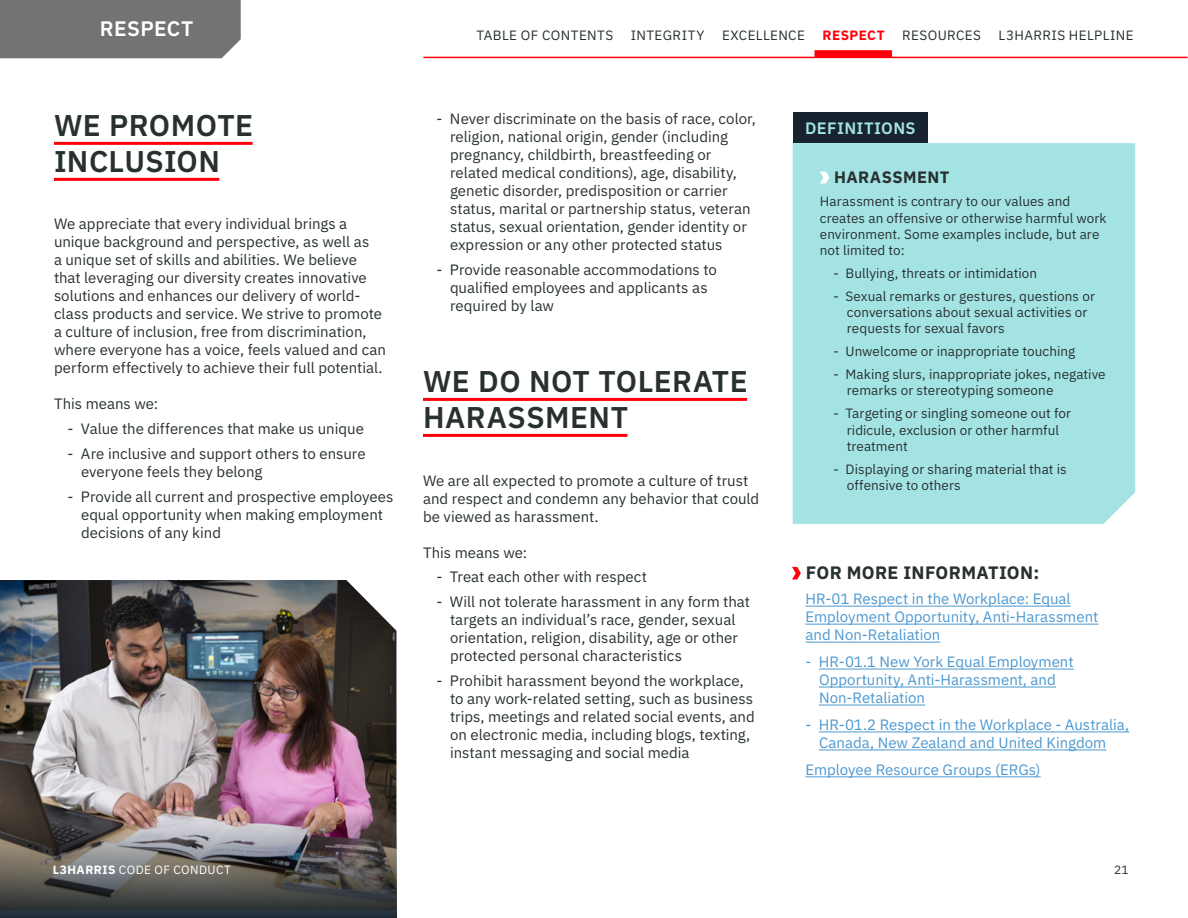
<style>
.page{position:relative;width:1188px;height:918px;background:#fff}
.page>*{position:absolute;margin:0;border:0;box-sizing:border-box;transform-origin:0 0}
.Headline_Underline_20pt{font:600 30px "IBM Plex Sans";letter-spacing:.015em;color:#283030}
.t1{font:600 21px "IBM Plex Sans";letter-spacing:.015em;color:#fff}
.t2{font:700 18px "IBM Plex Sans";letter-spacing:.02em;color:#283030}
.Sidebar_Body{font:600 16.5px "IBM Plex Sans";letter-spacing:.025em;color:#a4e3e4}
.t3{font:700 16.5px "IBM Plex Sans";letter-spacing:.025em;color:#283030}
.Body_Copy{font:15px/18px "IBM Plex Sans";color:#283030}
.Resource_Links_Blue{font:15px/18px "IBM Plex Sans";color:#4c98d0}
.Body_Copy-2{font:13.5px/16.2px "IBM Plex Sans";letter-spacing:.005em;color:#283030}
.Body_Copy-3{font:13.5px "IBM Plex Sans";letter-spacing:.03em;color:#283030}
.Body_Copy-4{font:13.5px "IBM Plex Sans";letter-spacing:.035em;color:#283030}
.t4{font:700 13.5px "IBM Plex Sans";letter-spacing:.03em;color:#ff000a}
.t5{font:12px "IBM Plex Sans";letter-spacing:.035em;color:#fff}
.t6{font:12px "IBM Plex Sans";color:#283030}
.s1{font-weight:700}
</style>
<div class="page">
<hr style="left:54px;top:142px;width:199px;height:3px;background:#ff000a">
<hr style="left:54px;top:178px;width:165px;height:3px;background:#ff000a">
<hr style="left:423px;top:398px;width:324px;height:3px;background:#ff000a">
<hr style="left:423px;top:434px;width:204px;height:3px;background:#ff000a">
<hr style="left:806px;top:606px;width:265px;height:1px;background:#4c98d0">
<hr style="left:806px;top:624px;width:292px;height:1px;background:#4c98d0">
<hr style="left:806px;top:642px;width:134px;height:1px;background:#4c98d0">
<hr style="left:819px;top:669px;width:255px;height:1px;background:#4c98d0">
<hr style="left:819px;top:687px;width:237px;height:1px;background:#4c98d0">
<hr style="left:819px;top:705px;width:106px;height:1px;background:#4c98d0">
<hr style="left:819px;top:731px;width:310px;height:1px;background:#4c98d0">
<hr style="left:819px;top:749px;width:287px;height:1px;background:#4c98d0">
<hr style="left:806px;top:776px;width:235px;height:1px;background:#4c98d0">
<svg style="left:792px;top:567px;width:9px;height:12px"></svg>
<div style="left:793px;top:143px;width:342px;height:381px;background:#a4e3e4"></div>
<svg style="left:819px;top:171px;width:11px;height:13px"></svg>
<div style="left:793px;top:112px;width:135px;height:31px;background:#172430"></div>
<img style="left:0;top:580px;width:396px;height:149px">
<img style="left:0;top:729px;width:396px;height:189px">
<hr style="left:423px;top:57px;width:765px;height:1px;background:#ff000a">
<div style="left:815px;top:50px;width:77px;height:8px;background:#ff000a"></div>
<div style="left:0;top:0;width:241px;height:58px;background:#737373"></div>
<p class="t1" style="left:100px;top:12px;width:95px">RESPECT</p>
<h1 class="Body_Copy-3" style="left:477px;top:25px;width:138px">TABLE OF CONTENTS</h1>
<h1 class="Body_Copy-4" style="left:631px;top:25px;width:75px">INTEGRITY</h1>
<h1 class="Body_Copy-3" style="left:722px;top:25px;width:84px">EXCELLENCE</h1>
<h1 class="t4" style="left:822px;top:24px;width:64px">RESPECT</h1>
<h1 class="Body_Copy-3" style="left:902px;top:25px;width:80px">RESOURCES</h1>
<h1 class="Body_Copy-3" style="left:999px;top:25px;width:136px">L3HARRIS HELPLINE</h1>
<p class="Headline_Underline_20pt" style="left:54px;top:102px;width:201px">WE PROMOTE</p>
<p class="Headline_Underline_20pt" style="left:54px;top:138px;width:167px">INCLUSION</p>
<p class="Body_Copy" style="left:54px;top:214px;width:334px">We appreciate that every individual brings a unique background and perspective, as well as<br>a unique set of skills and abilities. We believe that leveraging our diversity creates innovative solutions and enhances our delivery of world&shy;class products and service. We strive to promote a culture of inclusion, free from discrimination, where everyone has a voice, feels valued and can perform effectively to achieve their full potential.</p>
<p class="Body_Copy" style="left:54px;top:394px;width:106px">This means we:</p>
<p class="Body_Copy" style="left:68px;top:419px;width:298px">- Value the differences that make us unique</p>
<p class="Body_Copy" style="left:81px;top:443px;width:286px;text-indent:-14px">- Are inclusive and support others to ensure everyone feels they belong</p>
<p class="Body_Copy" style="left:81px;top:486px;width:314px;text-indent:-14px">- Provide all current and prospective employees equal opportunity when making employment decisions of any kind</p>
<p class="Body_Copy" style="left:450px;top:109px;width:307px;text-indent:-14px">- Never discriminate on the basis of race, color, religion, national origin, gender (including pregnancy, childbirth, breastfeeding or related medical conditions), age, disability, genetic disorder, predisposition or carrier status, marital or partnership status, veteran status, sexual orientation, gender identity or expression or any other protected status</p>
<p class="Body_Copy" style="left:450px;top:259px;width:268px;text-indent:-14px">- Provide reasonable accommodations to qualified employees and applicants as required by law</p>
<p class="Headline_Underline_20pt" style="left:423px;top:358px;width:326px">WE DO NOT TOLERATE</p>
<p class="Headline_Underline_20pt" style="left:423px;top:394px;width:207px">HARASSMENT</p>
<p class="Body_Copy" style="left:423px;top:470px;width:338px">We are all expected to promote a culture of trust and respect and condemn any behavior that could be viewed as harassment.</p>
<p class="Body_Copy" style="left:423px;top:542px;width:106px">This means we:</p>
<p class="Body_Copy" style="left:436px;top:567px;width:212px">- Treat each other with respect</p>
<p class="Body_Copy" style="left:450px;top:591px;width:302px;text-indent:-14px">- Will not tolerate harassment in any form that targets an individual’s race, gender, sexual orientation, religion, disability, age or other protected personal characteristics</p>
<p class="Body_Copy" style="left:450px;top:670px;width:306px;text-indent:-14px">- Prohibit harassment beyond the workplace, to any work-related setting, such as business trips, meetings and related social events, and on electronic media, including blogs, texting, instant messaging and social media</p>
<p class="Sidebar_Body" style="left:805px;top:115px;width:112px">DEFINITIONS</p>
<h1 class="t3" style="left:834px;top:165px;width:117px">HARASSMENT</h1>
<p class="Body_Copy-2" style="left:820px;top:192px;width:288px">Harassment is contrary to our values and creates an offensive or otherwise harmful work environment. Some examples include, but are not limited to:</p>
<p class="Body_Copy-2" style="left:833px;top:264px;width:205px">- Bullying, threats or intimidation</p>
<p class="Body_Copy-2" style="left:847px;top:287px;width:250px;text-indent:-14px">- Sexual remarks or gestures, questions or conversations about sexual activities or requests for sexual favors</p>
<p class="Body_Copy-2" style="left:833px;top:342px;width:243px">- Unwelcome or inappropriate touching</p>
<p class="Body_Copy-2" style="left:847px;top:365px;width:260px;text-indent:-14px">- Making slurs, inappropriate jokes, negative remarks or stereotyping someone</p>
<p class="Body_Copy-2" style="left:847px;top:404px;width:226px;text-indent:-14px">- Targeting or singling someone out for ridicule, exclusion or other harmful treatment</p>
<p class="Body_Copy-2" style="left:847px;top:460px;width:221px;text-indent:-14px">- Displaying or sharing material that is offensive to others</p>
<h1 class="t2" style="left:806px;top:559px;width:235px">FOR MORE INFORMATION:</h1>
<p class="Resource_Links_Blue" style="left:806px;top:589px;width:294px">HR-01 Respect in the Workplace: Equal<br>Employment Opportunity, Anti-Harassment and Non-Retaliation</p>
<p class="Resource_Links_Blue" style="left:819px;top:652px;width:256px;text-indent:-14px">- HR-01.1 New York Equal Employment<br>Opportunity, Anti-Harassment, and<br>Non-Retaliation</p>
<p class="Resource_Links_Blue" style="left:819px;top:715px;width:312px;text-indent:-14px">- HR-01.2 Respect in the Workplace - Australia,<br>Canada, New Zealand and United Kingdom</p>
<p class="Resource_Links_Blue" style="left:806px;top:759px;width:237px">Employee Resource Groups (ERGs)</p>
<h1 class="t5" style="left:53px;top:861px;width:180px"><span class="s1">L3HARRIS</span> CODE OF CONDUCT</h1>
<p class="t6" style="left:1114px;top:861px;width:16px">21</p>
</div>
